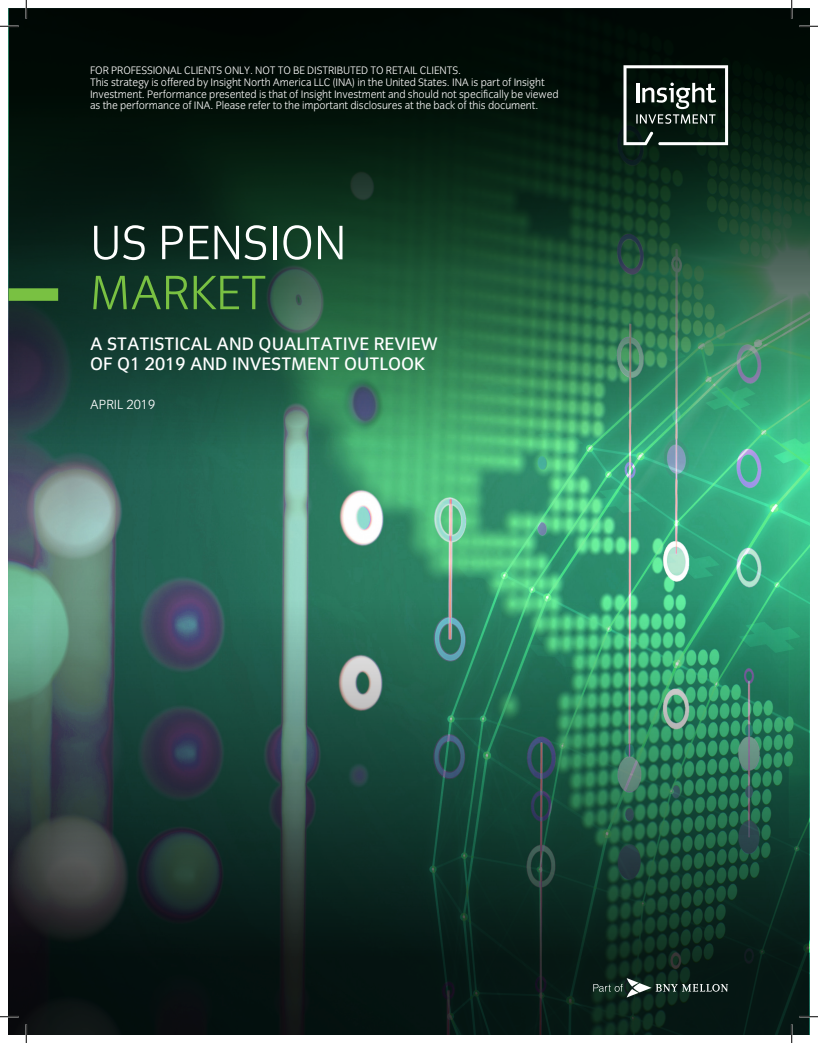
<style>
.page{position:relative;width:818px;height:1043px;background:#fff}
.page>*{position:absolute;margin:0;border:0;box-sizing:border-box;transform-origin:0 0}
._3A__Cover_title__C{font:50px/50px "Congress Sans Light Std";color:#fff}
._5__Sub_heading_Cov{font:18.75px/20px "Congress Sans Std";color:#fff}
._2B__Date{font:13.75px "Congress Sans Light Std";color:#fff}
.t1{font:11.25px/11.9px "Congress Sans Light Std";letter-spacing:-.01em;color:#fff}
.s1{color:#79c142}
</style>
<div class="page">
<svg style="left:9px;top:733px;width:800px;height:301px;background:#15322b"></svg>
<svg style="left:9px;top:694px;width:800px;height:39px;background:#2f6b56"></svg>
<img style="left:9px;top:9px;width:800px;height:685px">
<svg style="left:623px;top:65px;width:105px;height:80px"></svg>
<svg style="left:593px;top:978px;width:135px;height:19px;background:#2f433c"></svg>
<div style="left:9px;top:288px;width:49px;height:13px;background:#79c142"></div>
<svg style="left:0;top:25px;width:19px;height:2px"></svg>
<svg style="left:799px;top:25px;width:19px;height:2px"></svg>
<svg style="left:0;top:1015px;width:19px;height:2px"></svg>
<svg style="left:799px;top:1015px;width:19px;height:2px"></svg>
<svg style="left:25px;top:0;width:2px;height:19px"></svg>
<svg style="left:25px;top:1024px;width:2px;height:18px"></svg>
<svg style="left:790px;top:0;width:2px;height:19px"></svg>
<svg style="left:790px;top:1024px;width:2px;height:18px"></svg>
<p class="t1" style="left:90px;top:64px;width:470px">FOR PROFESSIONAL CLIENTS ONLY. NOT TO BE DISTRIBUTED TO RETAIL CLIENTS.<br>This strategy is offered by Insight North America LLC (INA) in the United States. INA is part of Insight Investment. Performance presented is that of Insight Investment and should not specifically be viewed as the performance of INA. Please refer to the important disclosures at the back of this document.</p>
<p class="_3A__Cover_title__C" style="left:90px;top:218px;width:258px">US PENSION<br><span class="s1">MARKET</span></p>
<p class="_5__Sub_heading_Cov" style="left:90px;top:334px;width:349px">A STATISTICAL AND QUALITATIVE REVIEW<br>OF Q1 2019 AND INVESTMENT OUTLOOK</p>
<p class="_2B__Date" style="left:90px;top:397px;width:67px">APRIL 2019</p>
</div>
